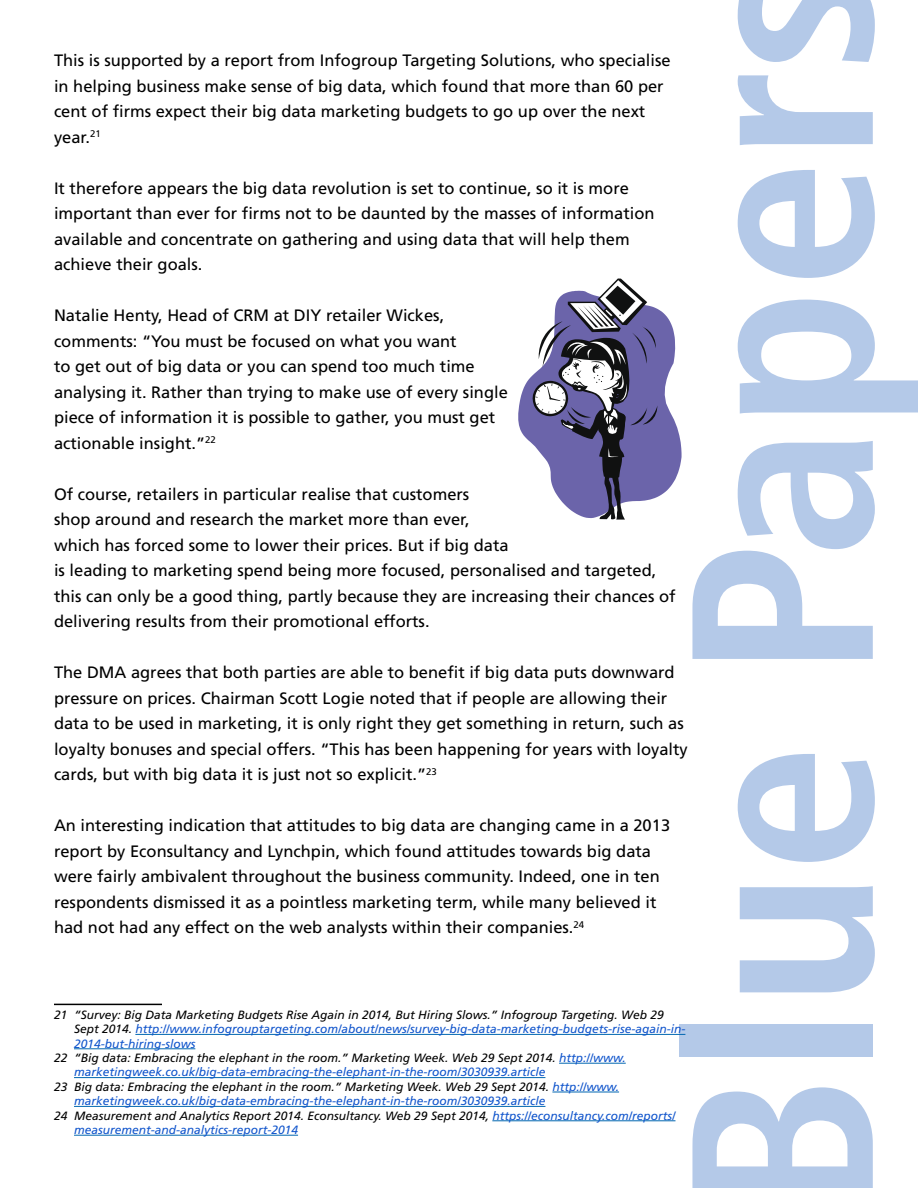
<style>
.page{position:relative;width:918px;height:1188px;background:#fff}
.page>*{position:absolute;margin:0;border:0;box-sizing:border-box;transform-origin:0 0}
.t1{font:16.5px/25.5px "Frutiger LT Std";color:#000}
.t2{font:italic 12px "Frutiger LT Std";color:#000}
.t3{font:italic 12px "Frutiger LT Std";color:#15c}
.s1{color:#000}
.s2{color:#15c}
</style>
<div class="page">
<svg style="left:692px;top:1087px;width:181px;height:101px"></svg>
<div style="left:679px;top:1024px;width:194px;height:32px;background:#b4c9e8"></div>
<svg style="left:740px;top:886px;width:135px;height:106px"></svg>
<svg style="left:738px;top:754px;width:137px;height:108px"></svg>
<svg style="left:692px;top:441px;width:183px;height:218px"></svg>
<svg style="left:738px;top:300px;width:180px;height:114px"></svg>
<svg style="left:738px;top:170px;width:137px;height:108px"></svg>
<svg style="left:738px;top:75px;width:135px;height:70px"></svg>
<svg style="left:738px;top:0;width:137px;height:62px"></svg>
<hr style="left:54px;top:1004px;width:108px;height:1px;background:#000">
<hr style="left:135px;top:1034px;width:550px;height:1px;background:#0066b0">
<hr style="left:74px;top:1048px;width:121px;height:1px;background:#0066b0">
<hr style="left:559px;top:1063px;width:67px;height:1px;background:#0066b0">
<hr style="left:74px;top:1077px;width:471px;height:1px;background:#0066b0">
<hr style="left:552px;top:1092px;width:67px;height:1px;background:#0066b0">
<hr style="left:74px;top:1106px;width:471px;height:1px;background:#0066b0">
<hr style="left:492px;top:1120px;width:183px;height:1px;background:#0066b0">
<hr style="left:74px;top:1135px;width:224px;height:1px;background:#0066b0">
<svg style="left:518px;top:278px;width:164px;height:242px"></svg>
<p class="t1" style="left:54px;top:48px;width:618px">This is supported by a report from Infogroup Targeting Solutions, who specialise in helping business make sense of big data, which found that more than 60 per cent of firms expect their big data marketing budgets to go up over the next year.<sup>21</sup></p>
<p class="t1" style="left:54px;top:175px;width:602px">It therefore appears the big data revolution is set to continue, so it is more important than ever for firms not to be daunted by the masses of information available and concentrate on gathering and using data that will help them achieve their goals.</p>
<p class="t1" style="left:54px;top:303px;width:455px">Natalie Henty, Head of CRM at DIY retailer Wickes, comments: “You must be focused on what you want<br>to get out of big data or you can spend too much time analysing it. Rather than trying to make use of every single piece of information it is possible to gather, you must get actionable insight.”<sup>22</sup></p>
<p class="t1" style="left:54px;top:481px;width:623px">Of course, retailers in particular realise that customers<br>shop around and research the market more than ever,<br>which has forced some to lower their prices. But if big data<br>is leading to marketing spend being more focused, personalised and targeted, this can only be a good thing, partly because they are increasing their chances of delivering results from their promotional efforts.</p>
<p class="t1" style="left:54px;top:660px;width:635px">The DMA agrees that both parties are able to benefit if big data puts downward pressure on prices. Chairman Scott Logie noted that if people are allowing their data to be used in marketing, it is only right they get something in return, such as loyalty bonuses and special offers. “This has been happening for years with loyalty cards, but with big data it is just not so explicit.”<sup>23</sup></p>
<p class="t1" style="left:54px;top:813px;width:618px">An interesting indication that attitudes to big data are changing came in a 2013 report by Econsultancy and Lynchpin, which found attitudes towards big data were fairly ambivalent throughout the business community. Indeed, one in ten respondents dismissed it as a pointless marketing term, while many believed it had not had any effect on the web analysts within their companies.<sup>24</sup></p>
<p class="t2" style="left:54px;top:1008px;width:611px">21 “Survey: Big Data Marketing Budgets Rise Again in 2014, But Hiring Slows.” Infogroup Targeting. Web 29</p>
<p class="t3" style="left:74px;top:1022px;width:613px"><span class="s1">Sept 2014.</span> http://www.infogrouptargeting.com/about/news/survey-big-data-marketing-budgets-rise-again-in-</p>
<p class="t3" style="left:74px;top:1036px;width:123px">2014-but-hiring-slows</p>
<p class="t2" style="left:54px;top:1051px;width:573px">22 “Big data: Embracing the elephant in the room.” Marketing Week. Web 29 Sept 2014. <span class="s2">http://www.</span></p>
<p class="t3" style="left:74px;top:1065px;width:473px">marketingweek.co.uk/big-data-embracing-the-elephant-in-the-room/3030939.article</p>
<p class="t2" style="left:54px;top:1080px;width:567px">23 Big data: Embracing the elephant in the room.” Marketing Week. Web 29 Sept 2014. <span class="s2">http://www.</span></p>
<p class="t3" style="left:74px;top:1094px;width:473px">marketingweek.co.uk/big-data-embracing-the-elephant-in-the-room/3030939.article</p>
<p class="t2" style="left:54px;top:1108px;width:623px">24 Measurement and Analytics Report 2014. Econsultancy. Web 29 Sept 2014, <span class="s2">https://econsultancy.com/reports/</span></p>
<p class="t3" style="left:74px;top:1123px;width:226px">measurement-and-analytics-report-2014</p>
</div>
